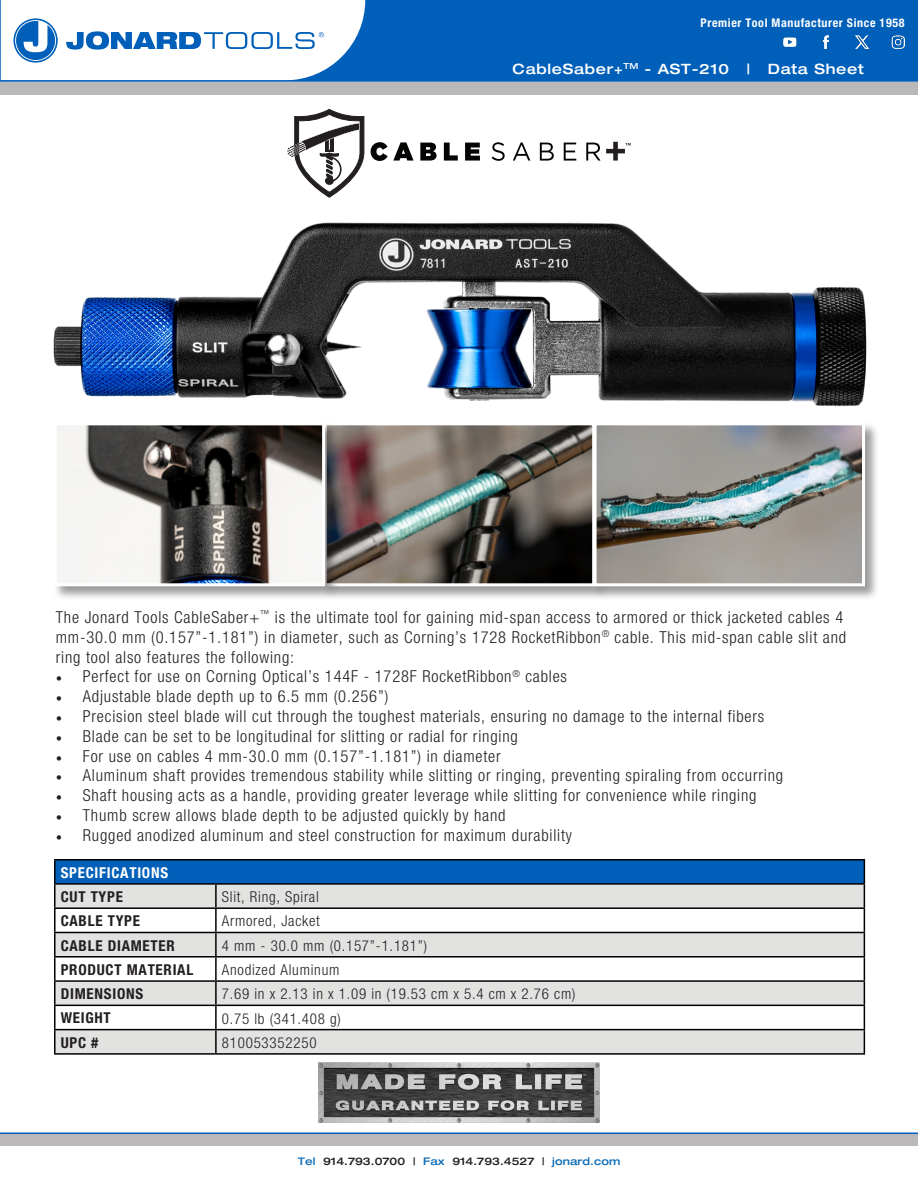
<style>
.page{position:relative;width:918px;height:1188px;background:#fff}
.page>*{position:absolute;margin:0;border:0;box-sizing:border-box;transform-origin:0 0}
.t1{font:300 condensed 16.5px/19.8px "Helvetica Neue";letter-spacing:.05em;color:#231f20}
.t2{font:300 condensed 15px "Helvetica Neue";letter-spacing:.05em;color:#231f20}
.t3{font:700 condensed 15px "Helvetica Neue";letter-spacing:.05em;color:#231f20}
.t4{font:700 condensed 15px "Helvetica Neue";letter-spacing:.05em;color:#fff}
.t5{font:500 expanded 14.25px "Helvetica Neue";letter-spacing:.05em;color:#fff}
.t6{font:700 condensed 12px "Helvetica Neue";letter-spacing:.05em;color:#fff}
.t7{font:500 expanded 10.5px "Helvetica Neue";letter-spacing:.01em;color:#231f20}
.s1{font-family:"Minion Pro";font-weight:400;font-stretch:normal}
.s2{color:#0e6eb8}
</style>
<div class="page">
<div style="left:1px;top:0;width:917px;height:81px;background:#005fb9"></div>
<div style="left:0;top:82px;width:918px;height:12px;background:#bbb8b9"></div>
<div style="left:0;top:1134px;width:918px;height:12px;background:#bbb8b9"></div>
<img style="left:319px;top:1062px;width:280px;height:60px">
<hr style="left:0;top:1132px;width:918px;height:2px;background:#005fb9">
<svg style="left:1px;top:0;width:364px;height:80px;background:#d9e7f4"></svg>
<hr style="left:0;top:80px;width:918px;height:2px;background:#005fb9">
<img style="left:783px;top:35px;width:122px;height:14px">
<div style="left:55px;top:860px;width:809px;height:24px;background:#005fb9"></div>
<svg style="left:56px;top:885px;width:808px;height:168px;fill:#e2e2e1"></svg>
<hr style="left:54px;top:885px;width:2px;height:22px;background:#000">
<hr style="left:215px;top:885px;width:2px;height:22px;background:#000">
<hr style="left:54px;top:907px;width:162px;height:2px;background:#000">
<hr style="left:54px;top:909px;width:2px;height:23px;background:#000">
<hr style="left:216px;top:907px;width:649px;height:2px;background:#000">
<hr style="left:215px;top:909px;width:2px;height:23px;background:#000">
<hr style="left:54px;top:932px;width:162px;height:1px;background:#000">
<hr style="left:54px;top:933px;width:2px;height:23px;background:#000">
<hr style="left:216px;top:932px;width:649px;height:1px;background:#000">
<hr style="left:215px;top:933px;width:2px;height:23px;background:#000">
<hr style="left:54px;top:956px;width:162px;height:2px;background:#000">
<hr style="left:54px;top:958px;width:2px;height:22px;background:#000">
<hr style="left:216px;top:956px;width:649px;height:2px;background:#000">
<hr style="left:215px;top:958px;width:2px;height:22px;background:#000">
<hr style="left:54px;top:980px;width:162px;height:2px;background:#000">
<hr style="left:54px;top:982px;width:2px;height:23px;background:#000">
<hr style="left:216px;top:980px;width:649px;height:2px;background:#000">
<hr style="left:215px;top:982px;width:2px;height:23px;background:#000">
<hr style="left:54px;top:1005px;width:162px;height:1px;background:#000">
<hr style="left:54px;top:1006px;width:2px;height:23px;background:#000">
<hr style="left:216px;top:1005px;width:649px;height:1px;background:#000">
<hr style="left:215px;top:1006px;width:2px;height:23px;background:#000">
<hr style="left:54px;top:1029px;width:162px;height:1px;background:#000">
<hr style="left:54px;top:1030px;width:2px;height:23px;background:#000">
<hr style="left:216px;top:1029px;width:649px;height:1px;background:#000">
<hr style="left:215px;top:1030px;width:2px;height:23px;background:#000">
<hr style="left:54px;top:1053px;width:162px;height:2px;background:#000">
<hr style="left:216px;top:1053px;width:649px;height:2px;background:#000">
<hr style="left:54px;top:859px;width:162px;height:2px;background:#000">
<hr style="left:54px;top:861px;width:2px;height:22px;background:#000">
<hr style="left:216px;top:859px;width:649px;height:2px;background:#000">
<svg style="left:864px;top:861px;width:1px;height:192px"></svg>
<hr style="left:54px;top:883px;width:162px;height:2px;background:#000">
<hr style="left:216px;top:883px;width:649px;height:2px;background:#000">
<img style="left:53px;top:222px;width:814px;height:185px">
<div style="left:323px;top:421px;width:286px;height:180px;background:#231f20;opacity:.45"></div>
<img style="left:339px;top:426px;width:252px;height:156px">
<div style="left:324px;top:422px;width:271px;height:164px;border:3px solid #fff"></div>
<div style="left:53px;top:421px;width:286px;height:180px;background:#231f20;opacity:.45"></div>
<img style="left:58px;top:426px;width:263px;height:156px">
<div style="left:54px;top:422px;width:271px;height:164px;border:3px solid #fff"></div>
<div style="left:592px;top:421px;width:287px;height:180px;background:#231f20;opacity:.45"></div>
<div style="left:594px;top:422px;width:271px;height:164px;border:3px solid #fff"></div>
<svg style="left:371px;top:142px;width:43px;height:19px"></svg>
<svg style="left:420px;top:143px;width:17px;height:18px"></svg>
<svg style="left:444px;top:143px;width:14px;height:18px"></svg>
<svg style="left:465px;top:143px;width:15px;height:18px"></svg>
<svg style="left:492px;top:142px;width:13px;height:19px"></svg>
<svg style="left:513px;top:142px;width:17px;height:19px"></svg>
<svg style="left:540px;top:143px;width:14px;height:18px"></svg>
<svg style="left:564px;top:143px;width:12px;height:18px"></svg>
<svg style="left:586px;top:142px;width:45px;height:19px"></svg>
<svg style="left:287px;top:109px;width:78px;height:89px"></svg>
<p class="t6" style="left:701px;top:15px;width:205px">Premier Tool Manufacturer Since 1958</p>
<p class="t5" style="left:513px;top:60px;width:218px">CableSaber+<sup>TM</sup> - AST-210</p>
<p class="t5" style="left:747px;top:60px;width:5px">|</p>
<p class="t5" style="left:768px;top:60px;width:98px">Data Sheet</p>
<p class="t1" style="left:56px;top:607px;width:792px">The Jonard Tools CableSaber+<sup>™</sup> is the ultimate tool for gaining mid-span access to armored or thick jacketed cables 4 mm-30.0 mm (0.157”-1.181”) in diameter, such as Corning’s 1728 RocketRibbon<sup>®</sup> cable. This mid-span cable slit and ring tool also features the following:</p>
<p class="t1" style="left:56px;top:667px;width:513px"><span class="s1">•</span> Perfect for use on Corning Optical’s 144F - 1728F RocketRibbon<sup>®</sup> cables</p>
<p class="t1" style="left:56px;top:686px;width:334px"><span class="s1">•</span> Adjustable blade depth up to 6.5 mm (0.256”)</p>
<p class="t1" style="left:56px;top:706px;width:710px"><span class="s1">•</span> Precision steel blade will cut through the toughest materials, ensuring no damage to the internal fibers</p>
<p class="t1" style="left:56px;top:726px;width:464px"><span class="s1">•</span> Blade can be set to be longitudinal for slitting or radial for ringing</p>
<p class="t1" style="left:56px;top:746px;width:446px"><span class="s1">•</span> For use on cables 4 mm-30.0 mm (0.157”-1.181”) in diameter</p>
<p class="t1" style="left:56px;top:766px;width:729px"><span class="s1">•</span> Aluminum shaft provides tremendous stability while slitting or ringing, preventing spiraling from occurring</p>
<p class="t1" style="left:56px;top:785px;width:702px"><span class="s1">•</span> Shaft housing acts as a handle, providing greater leverage while slitting for convenience while ringing</p>
<p class="t1" style="left:56px;top:805px;width:451px"><span class="s1">•</span> Thumb screw allows blade depth to be adjusted quickly by hand</p>
<p class="t1" style="left:56px;top:825px;width:518px"><span class="s1">•</span> Rugged anodized aluminum and steel construction for maximum durability</p>
<p class="t4" style="left:61px;top:864px;width:109px">SPECIFICATIONS</p>
<p class="t3" style="left:61px;top:888px;width:64px">CUT TYPE</p>
<p class="t2" style="left:222px;top:888px;width:99px">Slit, Ring, Spiral</p>
<p class="t3" style="left:61px;top:912px;width:81px">CABLE TYPE</p>
<p class="t2" style="left:222px;top:913px;width:99px">Armored, Jacket</p>
<p class="t3" style="left:61px;top:936px;width:116px">CABLE DIAMETER</p>
<p class="t2" style="left:222px;top:937px;width:207px">4 mm - 30.0 mm (0.157”-1.181”)</p>
<p class="t3" style="left:61px;top:961px;width:134px">PRODUCT MATERIAL</p>
<p class="t2" style="left:222px;top:961px;width:119px">Anodized Aluminum</p>
<p class="t3" style="left:61px;top:985px;width:84px">DIMENSIONS</p>
<p class="t2" style="left:222px;top:985px;width:355px">7.69 in x 2.13 in x 1.09 in (19.53 cm x 5.4 cm x 2.76 cm)</p>
<p class="t3" style="left:61px;top:1009px;width:52px">WEIGHT</p>
<p class="t2" style="left:222px;top:1010px;width:121px">0.75 lb (341.408 g)</p>
<p class="t3" style="left:61px;top:1033px;width:39px">UPC #</p>
<p class="t2" style="left:222px;top:1034px;width:96px">810053352250</p>
<p class="t7" style="left:298px;top:1155px;width:324px"><span class="s2">Tel</span> 914.793.0700 | <span class="s2">Fax</span> 914.793.4527 | <span class="s2">jonard.com</span></p>
</div>
